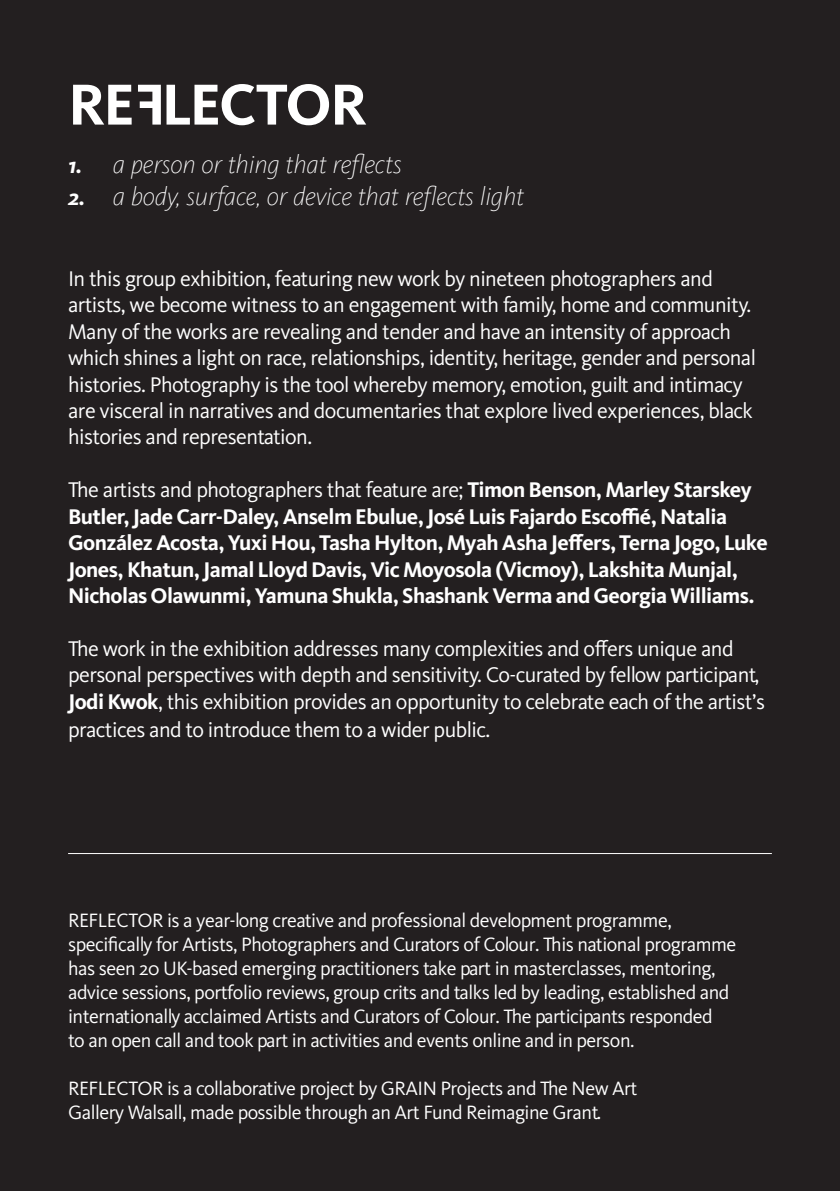
<style>
.page{position:relative;width:840px;height:1191px;background:#fff}
.page>*{position:absolute;margin:0;border:0;box-sizing:border-box;transform-origin:0 0}
.t1{font:700 59.8px "Kievit";letter-spacing:-.035em;color:#fff}
.t2{font:italic 200 26.4px "Kievit";letter-spacing:-.01em;color:#fff}
.t3{font:22px/26.4px "Kievit";letter-spacing:-.025em;color:#fff}
.t4{font:700 22px/26.4px "Kievit";letter-spacing:-.025em;color:#fff}
.t5{font:20px/24px "Kievit";letter-spacing:-.025em;color:#fff}
.s1{font-weight:700;font-size:23.2px}
.s2{font-weight:400}
.s3{font-weight:700}
</style>
<div class="page">
<div style="left:0;top:0;width:839px;height:1191px;background:#231f20"></div>
<hr style="left:68px;top:853px;width:703px;height:1px;background:#fff">
<p class="t1" style="left:68px;top:68px;width:300px">RE LECTOR</p>
<p class="t2" style="left:68px;top:150px;width:335px"><span class="s1">1.</span> a person or thing that reflects</p>
<p class="t2" style="left:68px;top:182px;width:457px"><span class="s1">2.</span> a body, surface, or device that reflects light</p>
<p class="t3" style="left:68px;top:265px;width:689px">In this group exhibition, featuring new work by nineteen photographers and artists, we become witness to an engagement with family, home and community.<br>Many of the works are revealing and tender and have an intensity of approach which shines a light on race, relationships, identity, heritage, gender and personal histories. Photography is the tool whereby memory, emotion, guilt and intimacy are visceral in narratives and documentaries that explore lived experiences, black histories and representation.</p>
<p class="t4" style="left:68px;top:476px;width:700px"><span class="s2">The artists and photographers that feature are;</span> Timon Benson, Marley Starskey Butler, Jade Carr-Daley, Anselm Ebulue, José Luis Fajardo Escoffié, Natalia González Acosta, Yuxi Hou, Tasha Hylton, Myah Asha Jeffers, Terna Jogo, Luke Jones, Khatun, Jamal Lloyd Davis, Vic Moyosola (Vicmoy), Lakshita Munjal, Nicholas Olawunmi, Yamuna Shukla, Shashank Verma and Georgia Williams.</p>
<p class="t3" style="left:68px;top:635px;width:698px">The work in the exhibition addresses many complexities and offers unique and personal perspectives with depth and sensitivity. Co-curated by fellow participant,<br><span class="s3">Jodi Kwok</span>, this exhibition provides an opportunity to celebrate each of the artist’s</p>
<p class="t3" style="left:68px;top:716px;width:423px">practices and to introduce them to a wider public.</p>
<p class="t5" style="left:68px;top:908px;width:669px">REFLECTOR is a year-long creative and professional development programme, specifically for Artists, Photographers and Curators of Colour. This national programme has seen 20 UK-based emerging practitioners take part in masterclasses, mentoring, advice sessions, portfolio reviews, group crits and talks led by leading, established and internationally acclaimed Artists and Curators of Colour. The participants responded<br>to an open call and took part in activities and events online and in person.</p>
<p class="t5" style="left:68px;top:1076px;width:570px">REFLECTOR is a collaborative project by GRAIN Projects and The New Art<br>Gallery Walsall, made possible through an Art Fund Reimagine Grant.</p>
</div>
